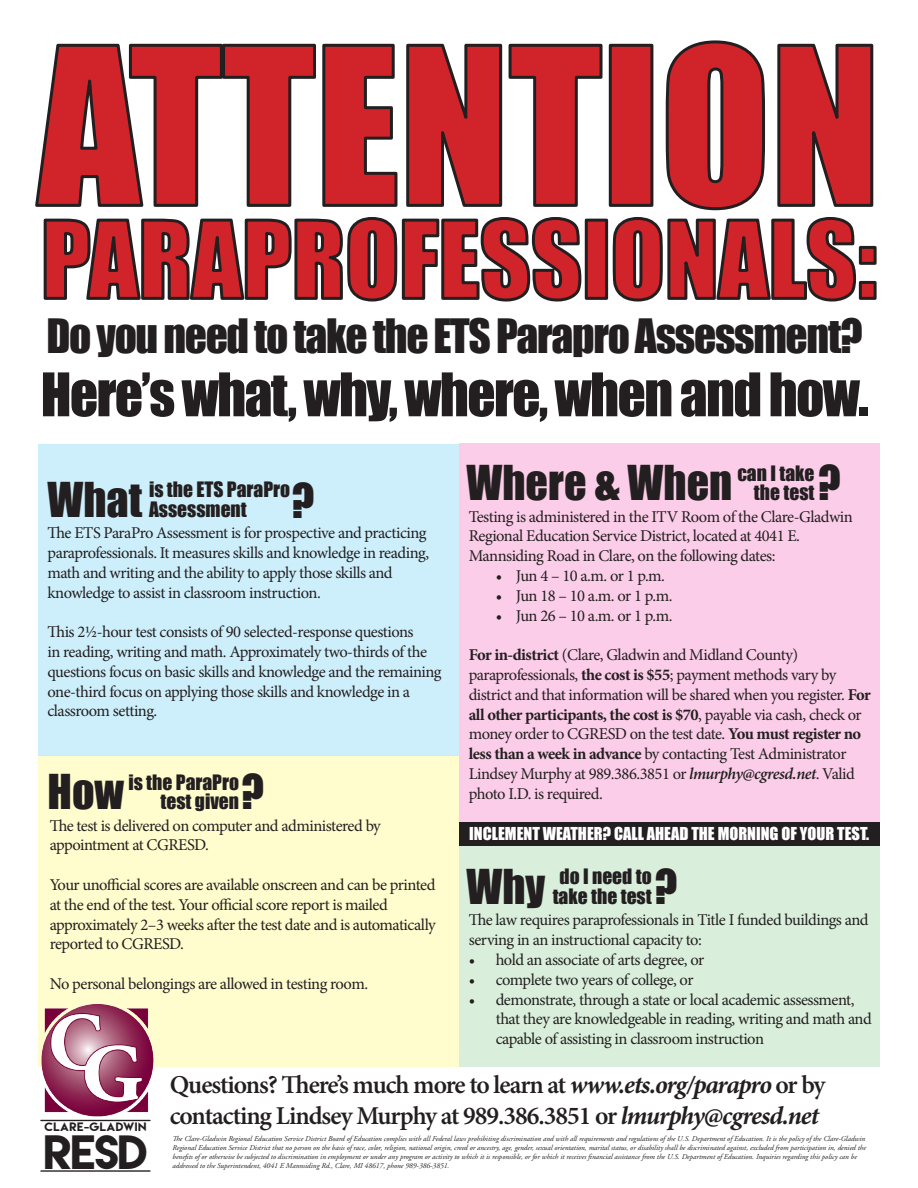
<style>
.page{position:relative;width:918px;height:1188px;background:#fff}
.page>*{position:absolute;margin:0;border:0;box-sizing:border-box;transform-origin:0 0}
.t1{font:202.5px "Impact";color:#d1232a}
.t2{font:99px "Impact";color:#d1232a}
.t3{font:55.5px "Impact";letter-spacing:-.03em;color:#231f20}
.t4{font:44.1px "Impact";color:#231f20}
.t5{font:43.5px "Impact";letter-spacing:-.03em;color:#231f20}
.t6{font:42.75px "Lemon Milk";color:#231f20;scale:1.08 1}
.t7{font:600 25.8px "Minion Pro";letter-spacing:-.04em;color:#231f20}
.t8{font:19.5px/19.5px "Impact";color:#231f20;text-align:center}
.t9{font:16.5px/19.8px "Minion Pro";letter-spacing:-.03em;color:#231f20}
.t10{font:16.35px "Impact";color:#fff}
.t11{font:10.8px "Lemon Milk";letter-spacing:.04em;color:#231f20;scale:1.08 1}
.t12{font:italic 7.5px/9px "Adobe Garamond Pro";color:#231f20;text-align:justify}
.s1{font-weight:700}
.s2{font-weight:600;font-style:italic}
.s3{font-weight:700;font-style:italic}
</style>
<div class="page">
<div style="left:609px;top:44px;width:44px;height:163px;border:3px solid #231f20"></div>
<svg style="left:35px;top:43px;width:569px;height:259px"></svg>
<div style="left:585px;top:219px;width:23px;height:81px;border:3px solid #231f20"></div>
<svg style="left:611px;top:40px;width:266px;height:262px"></svg>
<div style="left:39px;top:444px;width:420px;height:312px;background:#cdeffb"></div>
<div style="left:459px;top:444px;width:421px;height:395px;background:#fbcde8"></div>
<div style="left:39px;top:756px;width:420px;height:311px;background:#fffccd"></div>
<div style="left:459px;top:844px;width:421px;height:223px;background:#d9efdb"></div>
<div style="left:459px;top:822px;width:421px;height:23px;background:#231f20"></div>
<hr style="left:41px;top:1170px;width:109px;height:2px;background:#231f20">
<img style="left:40px;top:1004px;width:114px;height:117px">
<p class="t1" style="left:38px;top:-31px;width:844px">ATTENTION</p>
<p class="t2" style="left:41px;top:183px;width:837px">PARAPROFESSIONALS:</p>
<p class="t5" style="left:46px;top:302px;width:818px">Do you need to take the ETS Parapro Assessment?</p>
<p class="t3" style="left:41px;top:351px;width:829px">Here’s what, why, where, when and how.</p>
<p class="t4" style="left:48px;top:465px;width:96px">What</p>
<p class="t8" style="left:149px;top:479px;width:143px">is the ETS ParaPro</p>
<p class="t4" style="left:291px;top:466px;width:25px">?</p>
<p class="t8" style="left:149px;top:499px;width:99px">Assessment</p>
<p class="t9" style="left:48px;top:523px;width:383px">The ETS ParaPro Assessment is for prospective and practicing paraprofessionals. It measures skills and knowledge in reading, math and writing and the ability to apply those skills and knowledge to assist in classroom instruction.</p>
<p class="t9" style="left:48px;top:622px;width:396px">This 2½-hour test consists of 90 selected-response questions<br>in reading, writing and math. Approximately two-thirds of the questions focus on basic skills and knowledge and the remaining one-third focus on applying those skills and knowledge in a classroom setting.</p>
<p class="t4" style="left:48px;top:758px;width:78px">How</p>
<p class="t8" style="left:128px;top:772px;width:112px;text-align:right">is the ParaPro test given</p>
<p class="t4" style="left:241px;top:758px;width:25px">?</p>
<p class="t9" style="left:50px;top:816px;width:333px">The test is delivered on computer and administered by appointment at CGRESD.</p>
<p class="t9" style="left:50px;top:875px;width:388px">Your unofficial scores are available onscreen and can be printed at the end of the test. Your official score report is mailed approximately 2–3 weeks after the test date and is automatically reported to CGRESD.</p>
<p class="t9" style="left:50px;top:974px;width:320px">No personal belongings are allowed in testing room.</p>
<p class="t4" style="left:818px;top:449px;width:25px">?</p>
<p class="t9" style="left:469px;top:507px;width:386px">Testing is administered in the ITV Room of the Clare-Gladwin<br>Regional Education Service District, located at 4041 E.<br>Mannsiding Road in Clare, on the following dates:</p>
<p class="t9" style="left:496px;top:566px;width:171px">• Jun 4 – 10 a.m. or 1 p.m.</p>
<p class="t9" style="left:496px;top:586px;width:178px">• Jun 18 – 10 a.m. or 1 p.m.</p>
<p class="t9" style="left:496px;top:606px;width:178px">• Jun 26 – 10 a.m. or 1 p.m.</p>
<p class="t9" style="left:469px;top:645px;width:404px"><span class="s1">For in-district</span> (Clare, Gladwin and Midland County) paraprofessionals, <span class="s1">the cost is $55</span>; payment methods vary by district and that information will be shared when you register. <span class="s1">For all other participants, the cost is $70</span>, payable via cash, check or money order to CGRESD on the test date. <span class="s1">You must register no less than a week in advance</span> by contacting Test Administrator Lindsey Murphy at 989.386.3851 or <span class="s2">lmurphy@cgresd.net</span>. Valid photo I.D. is required.</p>
<p class="t4" style="left:467px;top:449px;width:267px">Where &amp; When</p>
<p class="t8" style="left:737px;top:463px;width:79px">can I take</p>
<p class="t8" style="left:754px;top:482px;width:62px">the test</p>
<p class="t10" style="left:469px;top:821px;width:402px">INCLEMENT WEATHER? CALL AHEAD THE MORNING OF YOUR TEST.</p>
<p class="t4" style="left:467px;top:852px;width:80px">Why</p>
<p class="t8" style="left:553px;top:867px;width:101px">do I need to take the test</p>
<p class="t4" style="left:654px;top:852px;width:25px">?</p>
<p class="t9" style="left:469px;top:910px;width:401px">The law requires paraprofessionals in Title I funded buildings and serving in an instructional capacity to:</p>
<p class="t9" style="left:469px;top:950px;width:237px">• hold an associate of arts degree, or</p>
<p class="t9" style="left:469px;top:970px;width:226px">• complete two years of college, or</p>
<p class="t9" style="left:496px;top:990px;width:378px;text-indent:-27px">• demonstrate, through a state or local academic assessment, that they are knowledgeable in reading, writing and math and capable of assisting in classroom instruction</p>
<p class="t11" style="left:44px;top:1119px;width:96px">CLARE-GLADWIN</p>
<p class="t6" style="left:44px;top:1122px;width:98px">RESD</p>
<p class="t7" style="left:170px;top:1067px;width:657px">Questions? There’s much more to learn at <span class="s3">www.ets.org/parapro</span> or by</p>
<p class="t7" style="left:170px;top:1098px;width:651px">contacting Lindsey Murphy at 989.386.3851 or <span class="s3">lmurphy@cgresd.net</span></p>
<p class="t12" style="left:173px;top:1135px;width:695px">The Clare-Gladwin Regional Education Service District Board of Education complies with all Federal laws prohibiting discrimination and with all requirements and regulations of the U.S. Department of Education. It is the policy of the Clare-Gladwin Regional Education Service District that no person on the basis of race, color, religion, national origin, creed or ancestry, age, gender, sexual orientation, marital status, or disability shall be discriminated against, excluded from participation in, denied the benefits of or otherwise be subjected to discrimination in employment or under any program or activity to which it is responsible, or for which it receives financial assistance from the U.S. Department of Education. Inquiries regarding this policy can be</p>
<p class="t12" style="left:173px;top:1162px;width:279px">addressed to the Superintendent, 4041 E Mannsiding Rd., Clare, MI 48617, phone 989-386-3851.</p>
</div>
